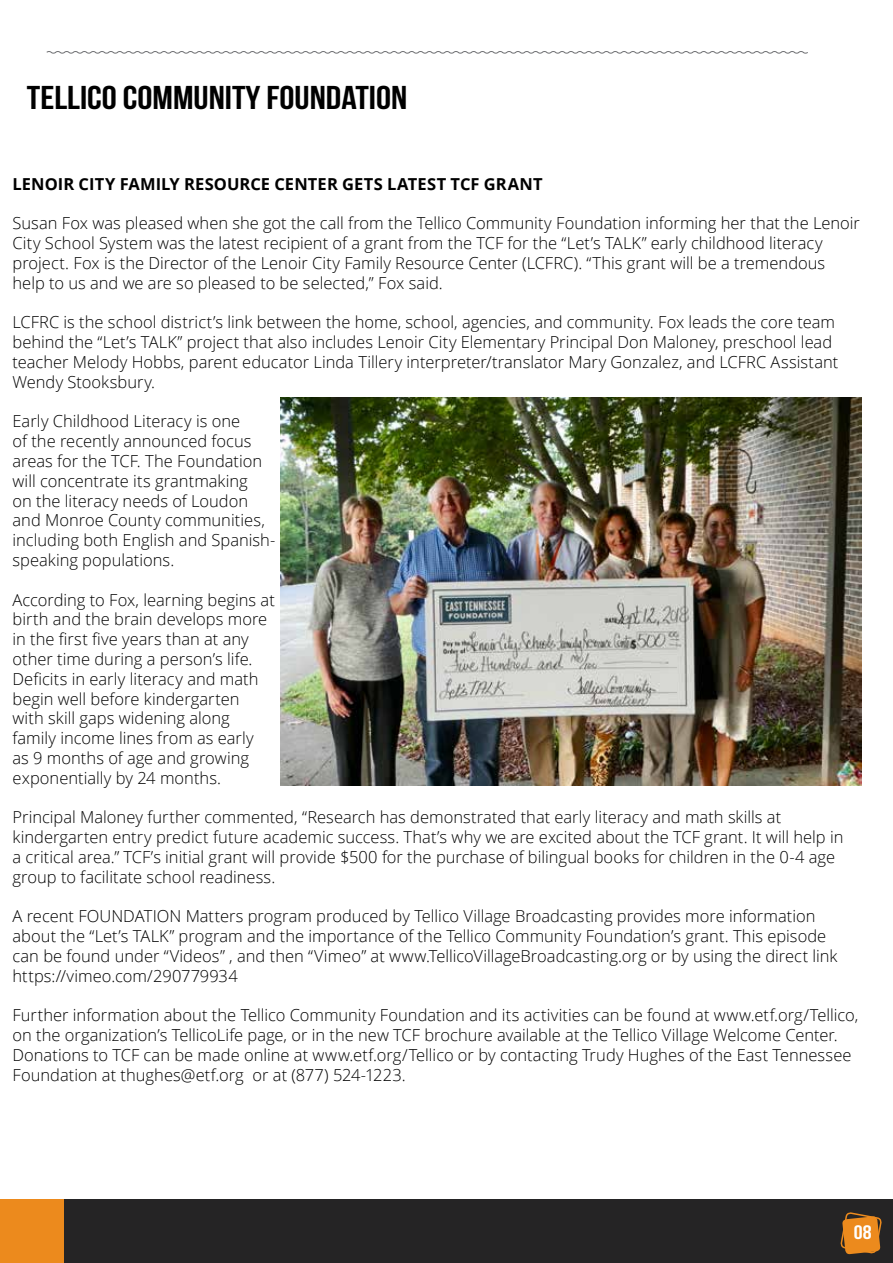
<style>
.page{position:relative;width:893px;height:1263px;background:#fff}
.page>*{position:absolute;margin:0;border:0;box-sizing:border-box;transform-origin:0 0}
.t1{font:700 33px "Bebas Neue";color:#000;scale:1.15 1}
.t2{font:700 19.5px "Bebas Neue";color:#fff;scale:1.15 1}
.t3{font:300 16.5px/19.8px "Open Sans";color:#000}
.t4{font:700 16.5px "Open Sans";letter-spacing:.01em;color:#000}
</style>
<div class="page">
<div style="left:0;top:1199px;width:893px;height:64px;background:#252425"></div>
<div style="left:0;top:1199px;width:64px;height:64px;background:#ec8a1d"></div>
<svg style="left:840px;top:1212px;width:42px;height:43px"></svg>
<svg style="left:46px;top:51px;width:762px;height:3px"></svg>
<img style="left:281px;top:397px;width:580px;height:388px">
<h1 class="t1" style="left:27px;top:80px;width:332px">TELLICO COMMUNITY FOUNDATION</h1>
<p class="t4" style="left:13px;top:172px;width:532px">LENOIR CITY FAMILY RESOURCE CENTER GETS LATEST TCF GRANT</p>
<p class="t3" style="left:13px;top:213px;width:849px">Susan Fox was pleased when she got the call from the Tellico Community Foundation informing her that the Lenoir City School System was the latest recipient of a grant from the TCF for the “Let’s TALK” early childhood literacy project. Fox is the Director of the Lenoir City Family Resource Center (LCFRC). “This grant will be a tremendous help to us and we are so pleased to be selected,” Fox said.</p>
<p class="t3" style="left:13px;top:312px;width:827px">LCFRC is the school district’s link between the home, school, agencies, and community. Fox leads the core team behind the “Let’s TALK” project that also includes Lenoir City Elementary Principal Don Maloney, preschool lead teacher Melody Hobbs, parent educator Linda Tillery interpreter/translator Mary Gonzalez, and LCFRC Assistant Wendy Stooksbury.</p>
<p class="t3" style="left:13px;top:411px;width:264px">Early Childhood Literacy is one<br>of the recently announced focus areas for the TCF. The Foundation will concentrate its grantmaking<br>on the literacy needs of Loudon and Monroe County communities, including both English and Spanish&shy;speaking populations.</p>
<p class="t3" style="left:13px;top:589px;width:264px">According to Fox, learning begins at birth and the brain develops more in the first five years than at any other time during a person’s life.<br>Deficits in early literacy and math begin well before kindergarten with skill gaps widening along family income lines from as early<br>as 9 months of age and growing exponentially by 24 months.</p>
<p class="t3" style="left:13px;top:807px;width:832px">Principal Maloney further commented, “Research has demonstrated that early literacy and math skills at kindergarten entry predict future academic success. That’s why we are excited about the TCF grant. It will help in a critical area.” TCF’s initial grant will provide $500 for the purchase of bilingual books for children in the 0-4 age group to facilitate school readiness.</p>
<p class="t3" style="left:13px;top:906px;width:826px">A recent FOUNDATION Matters program produced by Tellico Village Broadcasting provides more information about the “Let’s TALK” program and the importance of the Tellico Community Foundation’s grant. This episode can be found under “Videos” , and then “Vimeo” at www.TellicoVillageBroadcasting.org or by using the direct link https://vimeo.com/290779934</p>
<p class="t3" style="left:13px;top:1005px;width:847px">Further information about the Tellico Community Foundation and its activities can be found at www.etf.org/Tellico, on the organization’s TellicoLife page, or in the new TCF brochure available at the Tellico Village Welcome Center.<br>Donations to TCF can be made online at www.etf.org/Tellico or by contacting Trudy Hughes of the East Tennessee Foundation at thughes@etf.org or at (877) 524-1223.</p>
<p class="t2" style="left:854px;top:1221px;width:17px">08</p>
</div>
